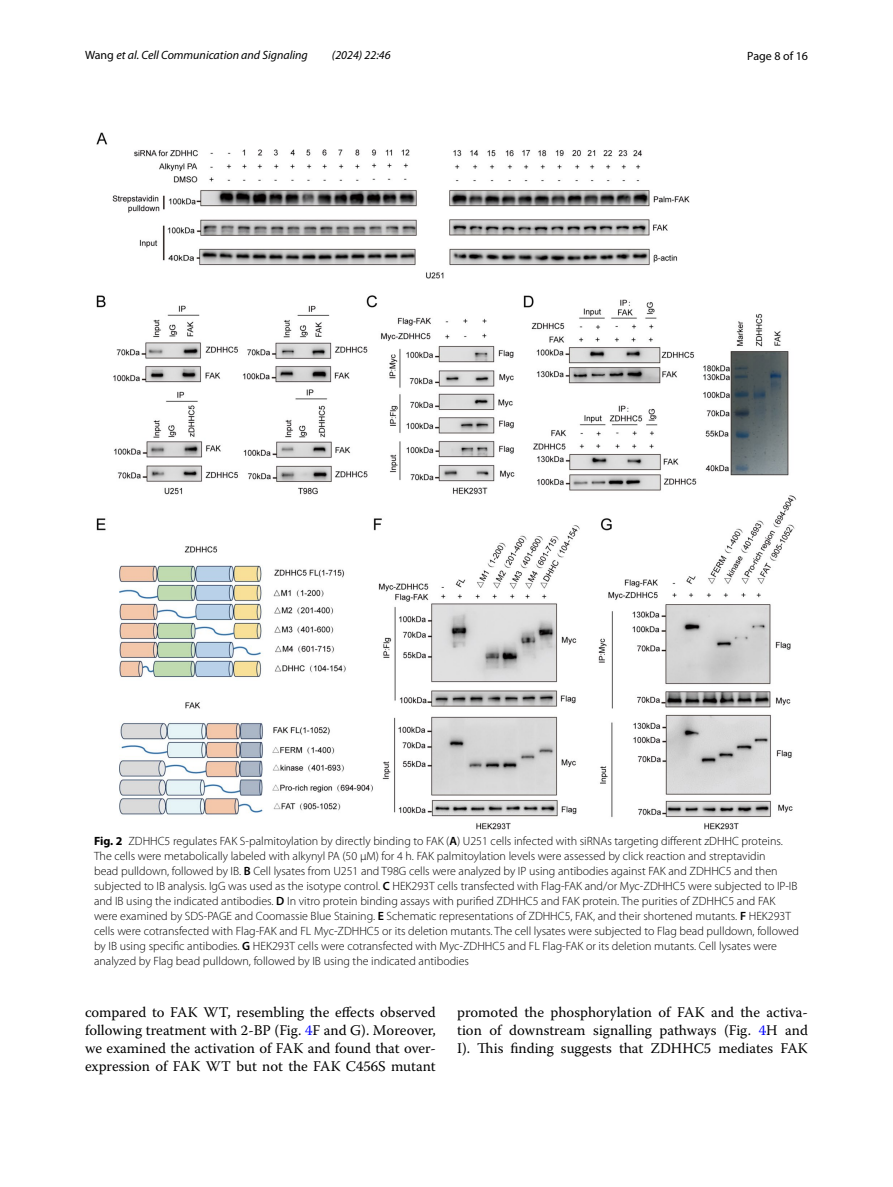
<style>
.page{position:relative;width:893px;height:1187px;background:#fff}
.page>*{position:absolute;margin:0;border:0;box-sizing:border-box;transform-origin:0 0}
.t1{font:14.7px/18px "Warnock Pro";color:#000;text-align:justify}
.t2{font:300 12px/15px "Myriad Pro";color:#000}
.t3{font:italic 12px "Myriad Pro";color:#000}
.t4{font:12px "Myriad Pro";color:#000}
.s1{font-style:normal}
.s2{font-weight:700}
.s3{font-weight:600}
.s4{color:#00f}
</style>
<div class="page">
<img style="left:96px;top:133px;width:701px;height:696px">
<p class="t3" style="left:85px;top:48px;width:224px"><span class="s1">Wang</span> et al. Cell Communication and Signaling</p>
<p class="t3" style="left:332px;top:48px;width:60px">(2024) 22:46</p>
<p class="t4" style="left:747px;top:48px;width:62px">Page 8 of 16</p>
<p class="t2" style="left:94px;top:833px;width:706px"><span class="s2">Fig. 2</span> ZDHHC5 regulates FAK S-palmitoylation by directly binding to FAK (<span class="s3">A</span>) U251 cells infected with siRNAs targeting different zDHHC proteins.<br>The cells were metabolically labeled with alkynyl PA (50 µM) for 4 h. FAK palmitoylation levels were assessed by click reaction and streptavidin<br>bead pulldown, followed by IB. <span class="s3">B</span> Cell lysates from U251 and T98G cells were analyzed by IP using antibodies against FAK and ZDHHC5 and then subjected to IB analysis. IgG was used as the isotype control. <span class="s3">C</span> HEK293T cells transfected with Flag-FAK and/or Myc-ZDHHC5 were subjected to IP-IB and IB using the indicated antibodies. <span class="s3">D</span> In vitro protein binding assays with purified ZDHHC5 and FAK protein. The purities of ZDHHC5 and FAK were examined by SDS-PAGE and Coomassie Blue Staining. <span class="s3">E</span> Schematic representations of ZDHHC5, FAK, and their shortened mutants. <span class="s3">F</span> HEK293T cells were cotransfected with Flag-FAK and FL Myc-ZDHHC5 or its deletion mutants. The cell lysates were subjected to Flag bead pulldown, followed by IB using specific antibodies. <span class="s3">G</span> HEK293T cells were cotransfected with Myc-ZDHHC5 and FL Flag-FAK or its deletion mutants. Cell lysates were analyzed by Flag bead pulldown, followed by IB using the indicated antibodies</p>
<p class="t1" style="left:85px;top:1002px;width:352px">compared to FAK WT, resembling the effects observed following treatment with 2-BP (Fig. <span class="s4">4</span>F and G). Moreover, we examined the activation of FAK and found that over&shy;expression of FAK WT but not the FAK C456S mutant</p>
<p class="t1" style="left:457px;top:1002px;width:352px">promoted the phosphorylation of FAK and the activa&shy;tion of downstream signalling pathways (Fig. <span class="s4">4</span>H and I). This finding suggests that ZDHHC5 mediates FAK</p>
</div>
